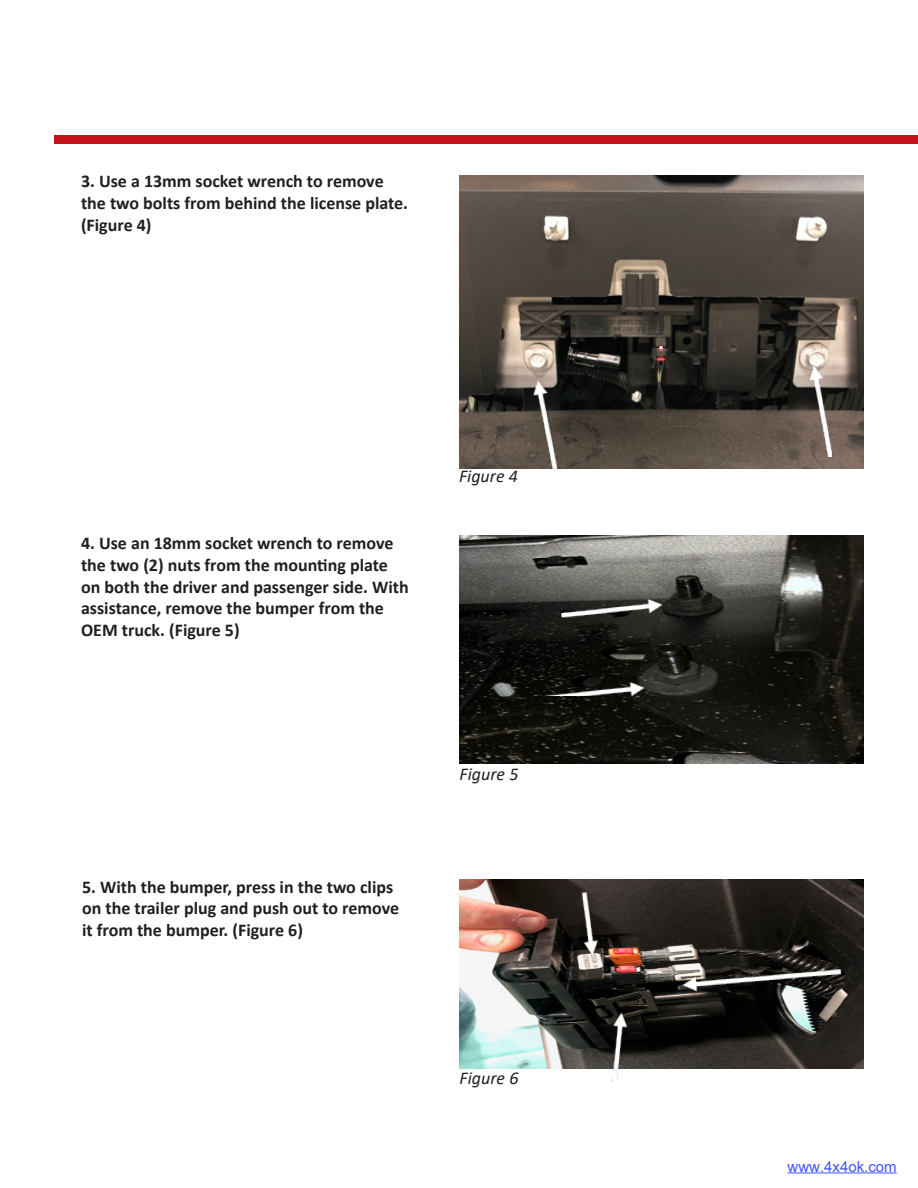
<style>
.page{position:relative;width:918px;height:1188px;background:#fff}
.page>*{position:absolute;margin:0;border:0;box-sizing:border-box;transform-origin:0 0}
.t1{font:700 18px/21.6px "Calibri";color:#231f20}
.t2{font:italic 18px "Calibri";color:#231f20}
.t3{font:15px "Arial";color:#4054ff}
</style>
<div class="page">
<div style="left:54px;top:135px;width:864px;height:9px;background:#c6131b"></div>
<img style="left:459px;top:175px;width:405px;height:293px">
<img style="left:459px;top:536px;width:405px;height:228px">
<img style="left:459px;top:879px;width:405px;height:189px">
<img style="left:523px;top:365px;width:33px;height:104px">
<img style="left:798px;top:351px;width:33px;height:106px">
<img style="left:560px;top:589px;width:116px;height:29px">
<img style="left:543px;top:672px;width:106px;height:24px">
<img style="left:577px;top:892px;width:29px;height:77px">
<img style="left:667px;top:970px;width:173px;height:29px">
<img style="left:606px;top:997px;width:29px;height:84px">
<hr style="left:788px;top:1173px;width:109px;height:1px;background:#4054ff">
<p class="t1" style="left:81px;top:170px;width:329px">3. Use a 13mm socket wrench to remove the two bolts from behind the license plate. (Figure 4)</p>
<p class="t1" style="left:81px;top:532px;width:329px">4. Use an 18mm socket wrench to remove the two (2) nuts from the mounting plate on both the driver and passenger side. With assistance, remove the bumper from the OEM truck. (Figure 5)</p>
<p class="t1" style="left:82px;top:876px;width:319px">5. With the bumper, press in the two clips on the trailer plug and push out to remove it from the bumper. (Figure 6)</p>
<p class="t2" style="left:459px;top:464px;width:60px">Figure 4</p>
<p class="t2" style="left:460px;top:762px;width:60px">Figure 5</p>
<p class="t2" style="left:460px;top:1066px;width:60px">Figure 6</p>
<p class="t3" style="left:788px;top:1156px;width:111px">www.4x4ok.com</p>
</div>
